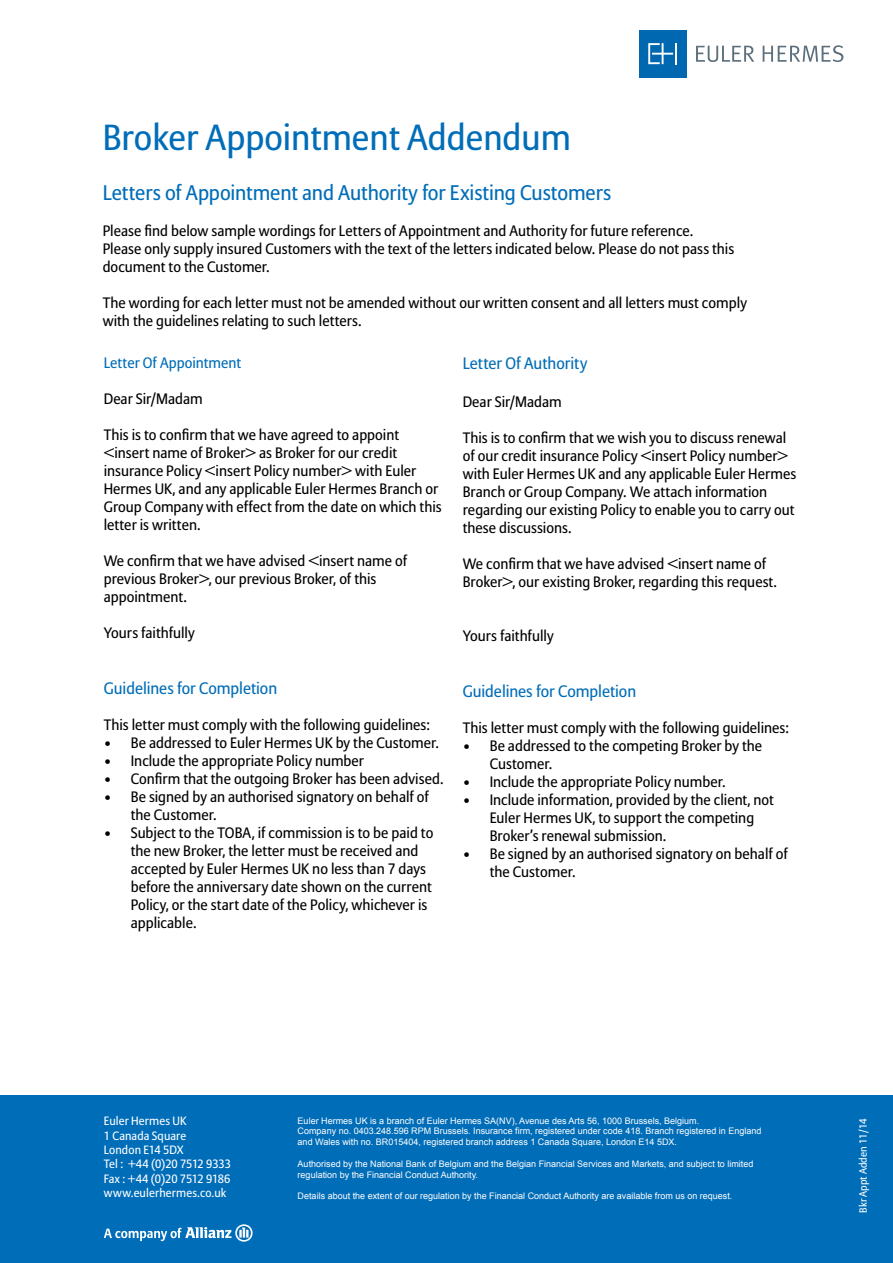
<style>
.page{position:relative;width:893px;height:1263px;background:#fff}
.page>*{position:absolute;margin:0;border:0;box-sizing:border-box;transform-origin:0 0}
.t1{font:36px "Allianz Sans";color:#006db8}
.t2{font:21px "Allianz Sans";letter-spacing:-.005em;color:#006db8}
.t3{font:16.5px "Allianz Sans";color:#006db8}
.t4{font:15px/18px "Allianz Sans";color:#000}
.t5{font:15px "Allianz Sans";color:#006db8}
.t6{font:12px/14.4px "Allianz Sans";letter-spacing:.01em;color:#fff}
.t7{font:10.5px "Allianz Sans";color:#fff}
.t8{font:9px/10.8px "Arial";color:#fff}
</style>
<div class="page">
<div style="left:639px;top:30px;width:47px;height:48px;background:#0067b1"></div>
<hr style="left:675px;top:43px;width:2px;height:21px;background:#fff">
<svg style="left:648px;top:43px;width:25px;height:21px"></svg>
<svg style="left:696px;top:46px;width:58px;height:16px"></svg>
<svg style="left:763px;top:45px;width:80px;height:17px"></svg>
<div style="left:0;top:1095px;width:893px;height:168px;background:#006db8"></div>
<svg style="left:104px;top:1224px;width:149px;height:18px"></svg>
<h1 class="t1" style="left:103px;top:116px;width:470px">Broker Appointment Addendum</h1>
<h2 class="t2" style="left:103px;top:180px;width:510px">Letters of Appointment and Authority for Existing Customers</h2>
<p class="t4" style="left:103px;top:223px;width:633px">Please find below sample wordings for Letters of Appointment and Authority for future reference.<br>Please only supply insured Customers with the text of the letters indicated below. Please do not pass this document to the Customer.</p>
<p class="t4" style="left:103px;top:295px;width:646px">The wording for each letter must not be amended without our written consent and all letters must comply with the guidelines relating to such letters.</p>
<p class="t5" style="left:104px;top:354px;width:139px">Letter Of Appointment</p>
<p class="t4" style="left:104px;top:391px;width:101px">Dear Sir/Madam</p>
<p class="t4" style="left:104px;top:427px;width:339px">This is to confirm that we have agreed to appoint &lt;insert name of Broker&gt; as Broker for our credit insurance Policy &lt;insert Policy number&gt; with Euler Hermes UK, and any applicable Euler Hermes Branch or Group Company with effect from the date on which this letter is written.</p>
<p class="t4" style="left:104px;top:553px;width:305px">We confirm that we have advised &lt;insert name of previous Broker&gt;, our previous Broker, of this appointment.</p>
<p class="t4" style="left:104px;top:625px;width:93px">Yours faithfully</p>
<p class="t3" style="left:104px;top:678px;width:175px">Guidelines for Completion</p>
<p class="t4" style="left:104px;top:716px;width:328px">This letter must comply with the following guidelines:</p>
<p class="t4" style="left:104px;top:734px;width:337px">• Be addressed to Euler Hermes UK by the Customer.</p>
<p class="t4" style="left:104px;top:752px;width:262px">• Include the appropriate Policy number</p>
<p class="t4" style="left:104px;top:770px;width:341px">• Confirm that the outgoing Broker has been advised.</p>
<p class="t4" style="left:131px;top:788px;width:300px;text-indent:-27px">• Be signed by an authorised signatory on behalf of the Customer.</p>
<p class="t4" style="left:131px;top:824px;width:304px;text-indent:-27px">• Subject to the TOBA, if commission is to be paid to the new Broker, the letter must be received and accepted by Euler Hermes UK no less than 7 days before the anniversary date shown on the current Policy, or the start date of the Policy, whichever is applicable.</p>
<p class="t3" style="left:463px;top:354px;width:126px">Letter Of Authority</p>
<p class="t4" style="left:463px;top:394px;width:100px">Dear Sir/Madam</p>
<p class="t4" style="left:463px;top:430px;width:335px">This is to confirm that we wish you to discuss renewal of our credit insurance Policy &lt;insert Policy number&gt; with Euler Hermes UK and any applicable Euler Hermes Branch or Group Company. We attach information regarding our existing Policy to enable you to carry out these discussions.</p>
<p class="t4" style="left:463px;top:556px;width:316px">We confirm that we have advised &lt;insert name of<br>Broker&gt;, our existing Broker, regarding this request.</p>
<p class="t4" style="left:463px;top:628px;width:93px">Yours faithfully</p>
<p class="t3" style="left:463px;top:681px;width:175px">Guidelines for Completion</p>
<p class="t4" style="left:463px;top:719px;width:328px">This letter must comply with the following guidelines:</p>
<p class="t4" style="left:490px;top:737px;width:274px;text-indent:-27px">• Be addressed to the competing Broker by the<br>Customer.</p>
<p class="t4" style="left:463px;top:773px;width:264px">• Include the appropriate Policy number.</p>
<p class="t4" style="left:490px;top:791px;width:286px;text-indent:-27px">• Include information, provided by the client, not<br>Euler Hermes UK, to support the competing<br>Broker’s renewal submission.</p>
<p class="t4" style="left:490px;top:845px;width:299px;text-indent:-27px">• Be signed by an authorised signatory on behalf of the Customer.</p>
<p class="t6" style="left:104px;top:1114px;width:129px">Euler Hermes UK<br>1 Canada Square<br>London E14 5DX<br>Tel : +44 (0)20 7512 9333<br>Fax : +44 (0)20 7512 9186 www.eulerhermes.co.uk</p>
<p class="t8" style="left:298px;top:1115px;width:465px">Euler Hermes UK is a branch of Euler Hermes SA(NV), Avenue des Arts 56, 1000 Brussels, Belgium.<br>Company no. 0403.248.596 RPM Brussels. Insurance firm, registered under code 418. Branch registered in England and Wales with no. BR015404, registered branch address 1 Canada Square, London E14 5DX.</p>
<p class="t8" style="left:298px;top:1158px;width:457px">Authorised by the National Bank of Belgium and the Belgian Financial Services and Markets, and subject to limited regulation by the Financial Conduct Authority.</p>
<p class="t8" style="left:298px;top:1190px;width:436px">Details about the extent of our regulation by the Financial Conduct Authority are available from us on request.</p>
<p class="t7" style="left:857px;top:1213px;width:96px;rotate:-90deg">Bkr Appt Adden 11/14</p>
</div>
